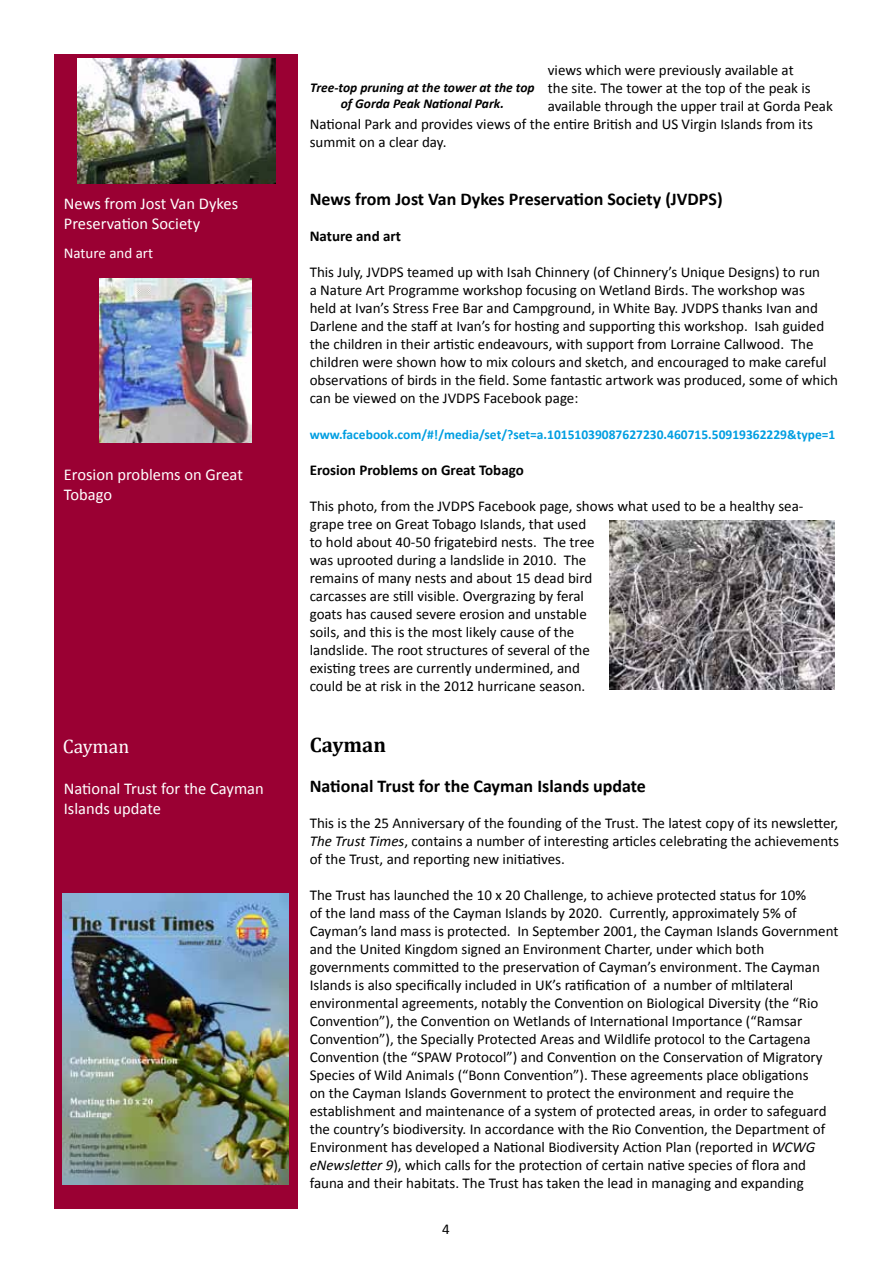
<style>
.page{position:relative;width:893px;height:1263px;background:#fff}
.page>*{position:absolute;margin:0;border:0;box-sizing:border-box;transform-origin:0 0}
.t1{font:700 21px "Cambria";color:#000}
.t2{font:19.5px "Cambria";color:#fff}
.t3{font:700 18px "Calibri";color:#000}
.t4{font:16.5px/19.8px "Calibri";color:#fff}
.t5{font:15px/18px "Calibri";color:#000}
.t6{font:700 15px "Calibri";color:#000}
.t7{font:15px "Calibri";color:#fff}
.t8{font:700 13.5px "Calibri";color:#009ee1}
.t9{font:italic 700 13.5px/16.2px "Calibri";color:#000;text-align:center}
.s1{font-style:italic}
</style>
<div class="page">
<div style="left:54px;top:54px;width:244px;height:1155px;background:#9a0033"></div>
<img style="left:77px;top:58px;width:199px;height:125px">
<img style="left:100px;top:278px;width:152px;height:165px">
<img style="left:609px;top:521px;width:225px;height:169px">
<img style="left:63px;top:893px;width:225px;height:292px">
<p class="t4" style="left:64px;top:193px;width:176px">News from Jost Van Dykes<br>Preservation Society</p>
<p class="t7" style="left:64px;top:244px;width:91px">Nature and art</p>
<p class="t4" style="left:64px;top:464px;width:181px">Erosion problems on Great<br>Tobago</p>
<h2 class="t2" style="left:63px;top:735px;width:68px">Cayman</h2>
<p class="t4" style="left:64px;top:778px;width:201px">National Trust for the Cayman<br>Islands update</p>
<p class="t5" style="left:548px;top:60px;width:247px">views which were previously available at</p>
<p class="t5" style="left:548px;top:78px;width:264px">the site. The tower at the top of the peak is</p>
<p class="t5" style="left:548px;top:96px;width:287px">available through the upper trail at Gorda Peak</p>
<p class="t5" style="left:310px;top:114px;width:505px">National Park and provides views of the entire British and US Virgin Islands from its</p>
<p class="t5" style="left:310px;top:132px;width:138px">summit on a clear day.</p>
<p class="t9" style="left:310px;top:79px;width:226px">Tree-top pruning at the tower at the top of Gorda Peak National Park.</p>
<p class="t3" style="left:310px;top:187px;width:414px">News from Jost Van Dykes Preservation Society (JVDPS)</p>
<p class="t6" style="left:310px;top:226px;width:93px">Nature and art</p>
<p class="t5" style="left:310px;top:262px;width:530px">This July, JVDPS teamed up with Isah Chinnery (of Chinnery’s Unique Designs) to run<br>a Nature Art Programme workshop focusing on Wetland Birds. The workshop was<br>held at Ivan’s Stress Free Bar and Campground, in White Bay. JVDPS thanks Ivan and Darlene and the staff at Ivan’s for hosting and supporting this workshop. Isah guided the children in their artistic endeavours, with support from Lorraine Callwood. The children were shown how to mix colours and sketch, and encouraged to make careful observations of birds in the field. Some fantastic artwork was produced, some of which can be viewed on the JVDPS Facebook page:</p>
<p class="t8" style="left:310px;top:426px;width:527px">www.facebook.com/#!/media/set/?set=a.10151039087627230.460715.50919362229&amp;type=1</p>
<p class="t6" style="left:310px;top:460px;width:216px">Erosion Problems on Great Tobago</p>
<p class="t5" style="left:310px;top:496px;width:495px">This photo, from the JVDPS Facebook page, shows what used to be a healthy sea&shy;grape tree on Great Tobago Islands, that used<br>to hold about 40-50 frigatebird nests. The tree<br>was uprooted during a landslide in 2010. The<br>remains of many nests and about 15 dead bird<br>carcasses are still visible. Overgrazing by feral<br>goats has caused severe erosion and unstable<br>soils, and this is the most likely cause of the<br>landslide. The root structures of several of the<br>existing trees are currently undermined, and<br>could be at risk in the 2012 hurricane season.</p>
<h1 class="t1" style="left:310px;top:732px;width:78px">Cayman</h1>
<p class="t3" style="left:310px;top:774px;width:338px">National Trust for the Cayman Islands update</p>
<p class="t5" style="left:310px;top:813px;width:531px;text-align:justify">This is the 25 Anniversary of the founding of the Trust. The latest copy of its newsletter, <span class="s1">The Trust Times</span>, contains a number of interesting articles celebrating the achievements of the Trust, and reporting new initiatives.</p>
<p class="t5" style="left:310px;top:885px;width:530px">The Trust has launched the 10 x 20 Challenge, to achieve protected status for 10%<br>of the land mass of the Cayman Islands by 2020. Currently, approximately 5% of Cayman’s land mass is protected. In September 2001, the Cayman Islands Government and the United Kingdom signed an Environment Charter, under which both governments committed to the preservation of Cayman’s environment. The Cayman Islands is also specifically included in UK’s ratification of a number of mltilateral environmental agreements, notably the Convention on Biological Diversity (the “Rio Convention”), the Convention on Wetlands of International Importance (“Ramsar Convention”), the Specially Protected Areas and Wildlife protocol to the Cartagena Convention (the “SPAW Protocol”) and Convention on the Conservation of Migratory Species of Wild Animals (“Bonn Convention”). These agreements place obligations<br>on the Cayman Islands Government to protect the environment and require the establishment and maintenance of a system of protected areas, in order to safeguard the country’s biodiversity. In accordance with the Rio Convention, the Department of Environment has developed a National Biodiversity Action Plan (reported in <span class="s1">WCWG eNewsletter 9</span>), which calls for the protection of certain native species of flora and fauna and their habitats. The Trust has taken the lead in managing and expanding</p>
<p class="t5" style="left:442px;top:1219px;width:9px">4</p>
</div>
